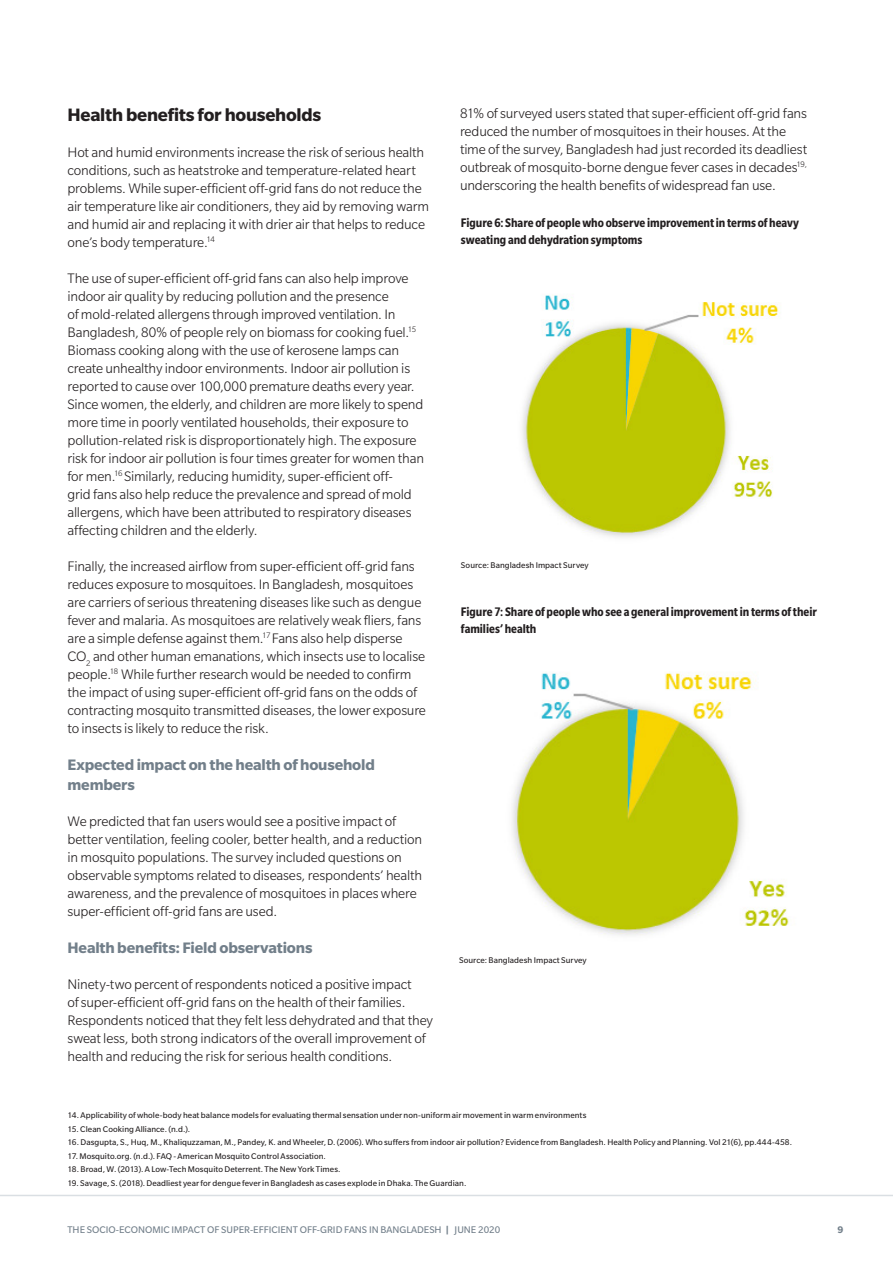
<style>
.page{position:relative;width:893px;height:1263px;background:#fff}
.page>*{position:absolute;margin:0;border:0;box-sizing:border-box;transform-origin:0 0}
.Subhead_2{font:700 19.5px "Slate Std";letter-spacing:-.015em;color:#231f20}
.SUBS-3_-_Normal{font:700 16.5px/19.5px "Slate Std";letter-spacing:-.01em;color:#727f8a}
.Body_Text__Light{font:300 15px/18px "Slate Std";letter-spacing:-.01em;color:#231f20}
.Subhead_2-2{font:300 15px/18px "Slate Std";letter-spacing:-.01em;color:#231f20}
.Figures_Headers{font:700 condensed 13.5px/16.5px "Slate Std";letter-spacing:-.005em;color:#231f20}
.t1{font:10.5px "Slate Std";color:#727f8a}
.t2{font:700 10.5px "Slate Std";color:#727f8a}
.Footnotes_Text{font:9px "Slate Std";letter-spacing:.005em;color:#231f20}
.SOURCE{font:9px "Slate Std";letter-spacing:.005em;color:#231f20}
.s1{font-weight:700}
</style>
<div class="page">
<hr style="left:0;top:1195px;width:893px;height:1px;background:#dadfe3">
<img style="left:522px;top:295px;width:258px;height:243px">
<img style="left:512px;top:672px;width:277px;height:264px">
<p class="Subhead_2" style="left:68px;top:104px;width:255px">Health benefits for households</p>
<p class="Subhead_2-2" style="left:68px;top:143px;width:363px">Hot and humid environments increase the risk of serious health conditions, such as heatstroke and temperature-related heart problems. While super-efficient off-grid fans do not reduce the air temperature like air conditioners, they aid by removing warm and humid air and replacing it with drier air that helps to reduce one’s body temperature.<sup>14</sup></p>
<p class="Body_Text__Light" style="left:68px;top:269px;width:358px">The use of super-efficient off-grid fans can also help improve indoor air quality by reducing pollution and the presence<br>of mold-related allergens through improved ventilation. In Bangladesh, 80% of people rely on biomass for cooking fuel.<sup>15<br></sup>Biomass cooking along with the use of kerosene lamps can create unhealthy indoor environments. Indoor air pollution is reported to cause over 100,000 premature deaths every year.<br>Since women, the elderly, and children are more likely to spend more time in poorly ventilated households, their exposure to pollution-related risk is disproportionately high. The exposure risk for indoor air pollution is four times greater for women than for men.<sup>16</sup> Similarly, reducing humidity, super-efficient off-<br>grid fans also help reduce the prevalence and spread of mold allergens, which have been attributed to respiratory diseases affecting children and the elderly.</p>
<p class="Body_Text__Light" style="left:68px;top:557px;width:360px">Finally, the increased airflow from super-efficient off-grid fans reduces exposure to mosquitoes. In Bangladesh, mosquitoes are carriers of serious threatening diseases like such as dengue fever and malaria. As mosquitoes are relatively weak fliers, fans are a simple defense against them.<sup>17</sup> Fans also help disperse CO<sub>2</sub> and other human emanations, which insects use to localise people.<sup>18</sup> While further research would be needed to confirm the impact of using super-efficient off-grid fans on the odds of contracting mosquito transmitted diseases, the lower exposure to insects is likely to reduce the risk.</p>
<p class="SUBS-3_-_Normal" style="left:68px;top:755px;width:309px">Expected impact on the health of household members</p>
<p class="Body_Text__Light" style="left:68px;top:812px;width:356px">We predicted that fan users would see a positive impact of better ventilation, feeling cooler, better health, and a reduction in mosquito populations. The survey included questions on observable symptoms related to diseases, respondents’ health awareness, and the prevalence of mosquitoes in places where super-efficient off-grid fans are used.</p>
<p class="SUBS-3_-_Normal" style="left:68px;top:938px;width:246px">Health benefits: Field observations</p>
<p class="Body_Text__Light" style="left:68px;top:975px;width:367px">Ninety-two percent of respondents noticed a positive impact<br>of super-efficient off-grid fans on the health of their families.<br>Respondents noticed that they felt less dehydrated and that they sweat less, both strong indicators of the overall improvement of health and reducing the risk for serious health conditions.</p>
<p class="Body_Text__Light" style="left:460px;top:104px;width:349px">81% of surveyed users stated that super-efficient off-grid fans reduced the number of mosquitoes in their houses. At the time of the survey, Bangladesh had just recorded its deadliest outbreak of mosquito-borne dengue fever cases in decades<sup>19, </sup>underscoring the health benefits of widespread fan use.</p>
<p class="Figures_Headers" style="left:461px;top:215px;width:340px">Figure 6: Share of people who observe improvement in terms of heavy sweating and dehydration symptoms</p>
<p class="SOURCE" style="left:461px;top:560px;width:129px">Source: Bangladesh Impact Survey</p>
<p class="Figures_Headers" style="left:461px;top:604px;width:357px">Figure 7: Share of people who see a general improvement in terms of their families’ health</p>
<p class="SOURCE" style="left:459px;top:956px;width:129px">Source: Bangladesh Impact Survey</p>
<p class="Footnotes_Text" style="left:68px;top:1111px;width:520px">14. Applicability of whole-body heat balance models for evaluating thermal sensation under non-uniform air movement in warm environments</p>
<p class="Footnotes_Text" style="left:68px;top:1124px;width:124px">15. Clean Cooking Alliance. (n.d.).</p>
<p class="Footnotes_Text" style="left:68px;top:1138px;width:726px">16. Dasgupta, S., Huq, M., Khaliquzzaman, M., Pandey, K. and Wheeler, D. (2006). Who suffers from indoor air pollution? Evidence from Bangladesh.Health Policy and Planning. Vol 21(6), pp.444-458.</p>
<p class="Footnotes_Text" style="left:68px;top:1151px;width:260px">17. Mosquito.org. (n.d.). FAQ - American Mosquito Control Association.</p>
<p class="Footnotes_Text" style="left:68px;top:1165px;width:275px">18. Broad, W. (2013). A Low-Tech Mosquito Deterrent. The New York Times.</p>
<p class="Footnotes_Text" style="left:68px;top:1178px;width:400px">19. Savage, S. (2018). Deadliest year for dengue fever in Bangladesh as cases explode in Dhaka. The Guardian.</p>
<p class="t1" style="left:68px;top:1224px;width:434px">THE SOCIO-ECONOMIC IMPACT OF SUPER-EFFICIENT OFF-GRID FANS IN BANGLADESH <span class="s1">|</span> JUNE 2020</p>
<p class="t2" style="left:838px;top:1224px;width:7px">9</p>
</div>
